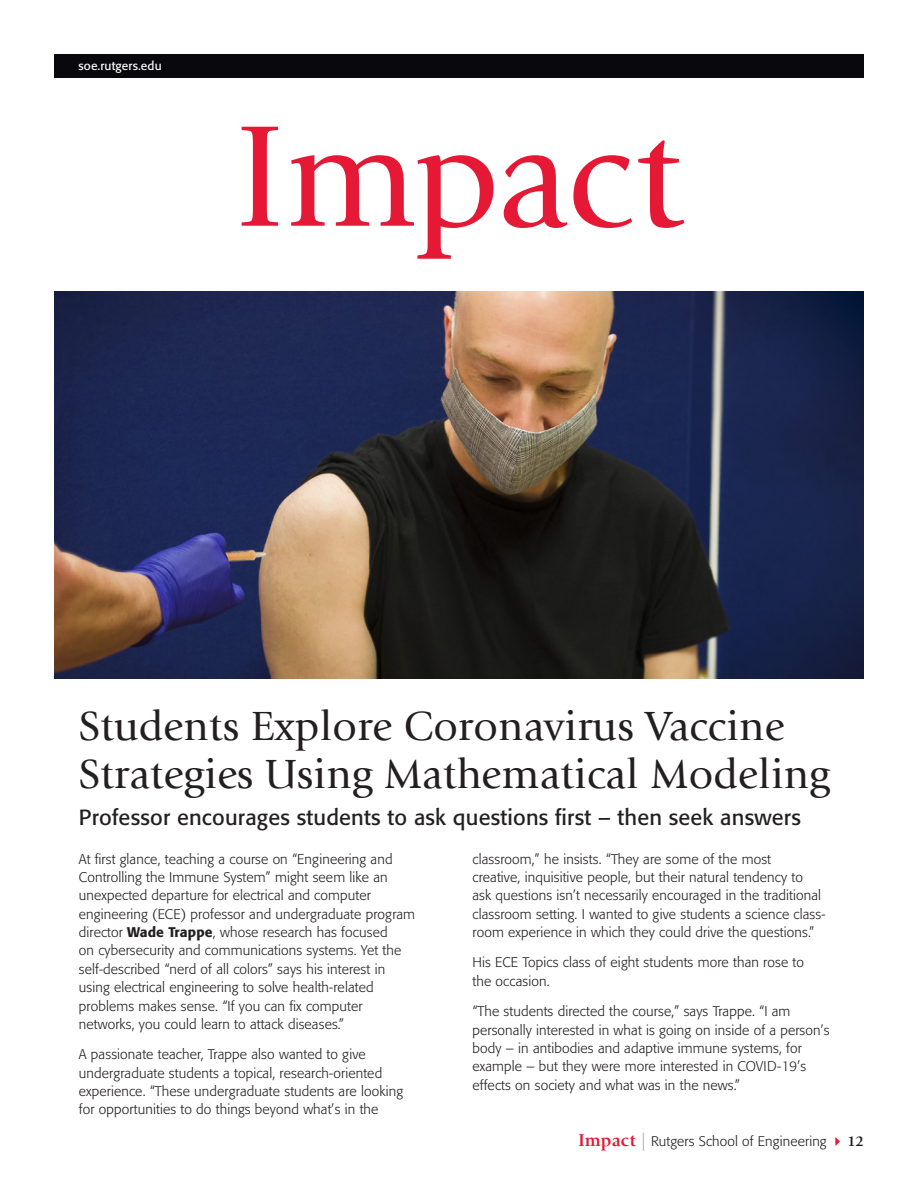
<style>
.page{position:relative;width:918px;height:1188px;background:#fff}
.page>*{position:absolute;margin:0;border:0;box-sizing:border-box;transform-origin:0 0}
.t1{font:42.75px/48px "Giovanni Std";letter-spacing:.005em;color:#231f20}
.t2{font:21.75px "Formata";letter-spacing:.01em;color:#231f20}
.t3{font:700 15px "Giovanni Std";color:#231f20}
.t4{font:300 13.8px/18.3px "Formata";letter-spacing:.01em;color:#231f20}
.t5{font:12px "Formata";letter-spacing:.01em;color:#fff}
.s1{font-weight:500}
.s2{font-family:"Giovanni Std";font-weight:700;font-size:18px;color:#e51836}
.s3{font-family:"Neue Helvetica Pro 29 Cm Ult Lt";font-weight:400;font-size:25.5px;color:#6a757b}
</style>
<div class="page">
<img style="left:54px;top:292px;width:810px;height:386px">
<div style="left:54px;top:54px;width:810px;height:24px;background:#08080d"></div>
<svg style="left:242px;top:127px;width:442px;height:132px"></svg>
<p class="t5" style="left:79px;top:58px;width:85px">soe.rutgers.edu</p>
<p class="t1" style="left:79px;top:702px;width:753px">Students Explore Coronavirus Vaccine<br>Strategies Using Mathematical Modeling</p>
<p class="t2" style="left:79px;top:804px;width:724px">Professor encourages students to ask questions first – then seek answers</p>
<p class="t4" style="left:79px;top:850px;width:338px">At first glance, teaching a course on “Engineering and Controlling the Immune System” might seem like an unexpected departure for electrical and computer engineering (ECE) professor and undergraduate program director <span class="s1">Wade Trappe</span>, whose research has focused<br>on cybersecurity and communications systems. Yet the self-described “nerd of all colors” says his interest in using electrical engineering to solve health-related problems makes sense. “If you can fix computer networks, you could learn to attack diseases.”</p>
<p class="t4" style="left:79px;top:1045px;width:326px">A passionate teacher, Trappe also wanted to give undergraduate students a topical, research-oriented experience. “These undergraduate students are looking for opportunities to do things beyond what’s in the</p>
<p class="t4" style="left:472px;top:850px;width:355px">classroom,” he insists. “They are some of the most<br>creative, inquisitive people, but their natural tendency to<br>ask questions isn’t necessarily encouraged in the traditional classroom setting. I wanted to give students a science class&shy;room experience in which they could drive the questions.”</p>
<p class="t4" style="left:472px;top:954px;width:333px">His ECE Topics class of eight students more than rose to the occasion.</p>
<p class="t4" style="left:472px;top:1002px;width:359px">“The students directed the course,” says Trappe. “I am personally interested in what is going on inside of a person’s body – in antibodies and adaptive immune systems, for example – but they were more interested in COVID-19’s effects on society and what was in the news.”</p>
<p class="t4" style="left:579px;top:1132px;width:249px"><span class="s2">Impact</span> <span class="s3">I</span> Rutgers School of Engineering</p>
<p class="t3" style="left:847px;top:1132px;width:18px">12</p>
</div>
